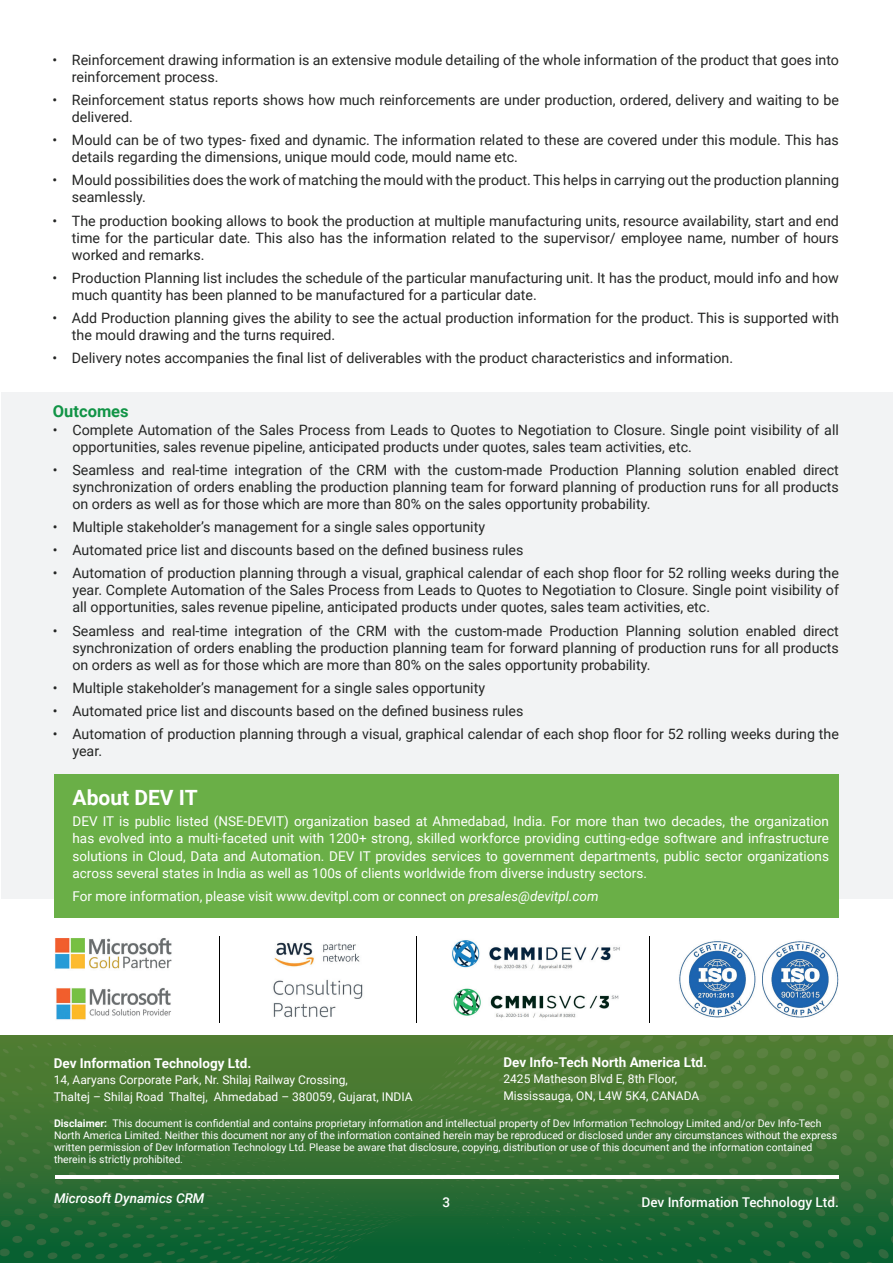
<style>
.page{position:relative;width:893px;height:1263px;background:#fff}
.page>*{position:absolute;margin:0;border:0;box-sizing:border-box;transform-origin:0 0}
.t1{font:700 21px "Roboto";color:#fff}
.Green_Heading{font:700 16.5px "Roboto";color:#119446}
.t2{font:14.25px/17.1px "Roboto";color:#242524}
.t3{font:13.5px/17.2px "Roboto";color:#fff;text-align:justify}
.t4{font:700 13.5px "Roboto";color:#fff}
.t5{font:italic 500 13.5px "Roboto";color:#fff}
.t6{font:500 13.5px "Roboto";color:#fff}
.t7{font:12px "Roboto";color:#fff}
.t8{font:10.5px/12px "Roboto";color:#fff}
.s1{font-style:italic}
.s2{font-weight:700}
</style>
<div class="page">
<div style="left:2px;top:392px;width:891px;height:507px;background:#f2f3f4"></div>
<svg style="left:0;top:1035px;width:893px;height:228px;background:#347033"></svg>
<div style="left:54px;top:774px;width:785px;height:144px;background:#6aaf47"></div>
<img style="left:453px;top:988px;width:166px;height:30px">
<img style="left:452px;top:940px;width:168px;height:30px">
<img style="left:679px;top:941px;width:77px;height:77px">
<img style="left:762px;top:941px;width:77px;height:77px">
<img style="left:55px;top:938px;width:117px;height:31px">
<img style="left:56px;top:987px;width:115px;height:33px">
<img style="left:273px;top:942px;width:90px;height:76px">
<hr style="left:219px;top:936px;width:1px;height:86px;background:#000">
<hr style="left:417px;top:936px;width:1px;height:86px;background:#000">
<hr style="left:649px;top:936px;width:1px;height:86px;background:#000">
<hr style="left:55px;top:1175px;width:783px;height:4px;background:#fff">
<p class="t2" style="left:72px;top:51px;width:769px;text-indent:-20px">• Reinforcement drawing information is an extensive module detailing of the whole information of the product that goes into reinforcement process.</p>
<p class="t2" style="left:72px;top:91px;width:769px;text-indent:-20px">• Reinforcement status reports shows how much reinforcements are under production, ordered, delivery and waiting to be delivered.</p>
<p class="t2" style="left:72px;top:131px;width:769px;text-indent:-20px">• Mould can be of two types- fixed and dynamic. The information related to these are covered under this module. This has details regarding the dimensions, unique mould code, mould name etc.</p>
<p class="t2" style="left:72px;top:171px;width:769px;text-indent:-20px">• Mould possibilities does the work of matching the mould with the product. This helps in carrying out the production planning seamlessly.</p>
<p class="t2" style="left:72px;top:211px;width:769px;text-align:justify;text-indent:-20px">• The production booking allows to book the production at multiple manufacturing units, resource availability, start and end time for the particular date. This also has the information related to the supervisor/ employee name, number of hours worked and remarks.</p>
<p class="t2" style="left:72px;top:269px;width:769px;text-indent:-20px">• Production Planning list includes the schedule of the particular manufacturing unit. It has the product, mould info and how much quantity has been planned to be manufactured for a particular date.</p>
<p class="t2" style="left:72px;top:309px;width:769px;text-indent:-20px">• Add Production planning gives the ability to see the actual production information for the product. This is supported with the mould drawing and the turns required.</p>
<p class="t2" style="left:52px;top:349px;width:682px">• Delivery notes accompanies the final list of deliverables with the product characteristics and information.</p>
<p class="Green_Heading" style="left:53px;top:400px;width:77px">Outcomes</p>
<p class="t2" style="left:72px;top:420px;width:768px;text-indent:-20px">• Complete Automation of the Sales Process from Leads to Quotes to Negotiation to Closure. Single point visibility of all opportunities, sales revenue pipeline, anticipated products under quotes, sales team activities, etc.</p>
<p class="t2" style="left:72px;top:461px;width:768px;text-align:justify;text-indent:-20px">• Seamless and real-time integration of the CRM with the custom-made Production Planning solution enabled direct synchronization of orders enabling the production planning team for forward planning of production runs for all products on orders as well as for those which are more than 80% on the sales opportunity probability.</p>
<p class="t2" style="left:53px;top:518px;width:434px">• Multiple stakeholder’s management for a single sales opportunity</p>
<p class="t2" style="left:53px;top:541px;width:472px">• Automated price list and discounts based on the defined business rules</p>
<p class="t2" style="left:72px;top:564px;width:768px;text-align:justify;text-indent:-20px">• Automation of production planning through a visual, graphical calendar of each shop floor for 52 rolling weeks during the year. Complete Automation of the Sales Process from Leads to Quotes to Negotiation to Closure. Single point visibility of all opportunities, sales revenue pipeline, anticipated products under quotes, sales team activities, etc.</p>
<p class="t2" style="left:72px;top:621px;width:768px;text-align:justify;text-indent:-20px">• Seamless and real-time integration of the CRM with the custom-made Production Planning solution enabled direct synchronization of orders enabling the production planning team for forward planning of production runs for all products on orders as well as for those which are more than 80% on the sales opportunity probability.</p>
<p class="t2" style="left:53px;top:679px;width:434px">• Multiple stakeholder’s management for a single sales opportunity</p>
<p class="t2" style="left:53px;top:702px;width:472px">• Automated price list and discounts based on the defined business rules</p>
<p class="t2" style="left:72px;top:725px;width:768px;text-indent:-20px">• Automation of production planning through a visual, graphical calendar of each shop floor for 52 rolling weeks during the year.</p>
<p class="t1" style="left:73px;top:783px;width:127px">About DEV IT</p>
<p class="t3" style="left:73px;top:812px;width:758px">DEV IT is public listed (NSE-DEVIT) organization based at Ahmedabad, India. For more than two decades, the organization has evolved into a multi-faceted unit with 1200+ strong, skilled workforce providing cutting-edge software and infrastructure solutions in Cloud, Data and Automation. DEV IT provides services to government departments, public sector organizations across several states in India as well as 100s of clients worldwide from diverse industry sectors.</p>
<p class="t3" style="left:73px;top:887px;width:528px">For more information, please visit www.devitpl.com or connect on <span class="s1">presales@devitpl.com</span></p>
<p class="t4" style="left:54px;top:1053px;width:199px">Dev Information Technology Ltd.</p>
<p class="t7" style="left:54px;top:1071px;width:296px">14, Aaryans Corporate Park, Nr. Shilaj Railway Crossing,</p>
<p class="t7" style="left:54px;top:1088px;width:360px">Thaltej – Shilaj Road Thaltej, Ahmedabad – 380059, Gujarat, INDIA</p>
<p class="t4" style="left:503px;top:1052px;width:205px">Dev Info-Tech North America Ltd.</p>
<p class="t7" style="left:503px;top:1071px;width:175px">2425 Matheson Blvd E, 8th Floor,</p>
<p class="t7" style="left:503px;top:1087px;width:197px">Mississauga, ON, L4W 5K4, CANADA</p>
<p class="t8" style="left:54px;top:1117px;width:785px"><span class="s2">Disclaimer:</span> This document is confidential and contains proprietary information and intellectual property of Dev Information Technology Limited and/or Dev Info-Tech North America Limited. Neither this document nor any of the information contained herein may be reproduced or disclosed under any circumstances without the express written permission of Dev Information Technology Ltd. Please be aware that disclosure, copying, distribution or use of this document and the information contained therein is strictly prohibited.</p>
<p class="t5" style="left:54px;top:1188px;width:152px">Microsoft Dynamics CRM</p>
<p class="t6" style="left:443px;top:1192px;width:9px">3</p>
<p class="t6" style="left:642px;top:1192px;width:199px">Dev Information Technology Ltd.</p>
<p class="t5" style="left:54px;top:1188px;width:94px">CaseStudy Title</p>
</div>
